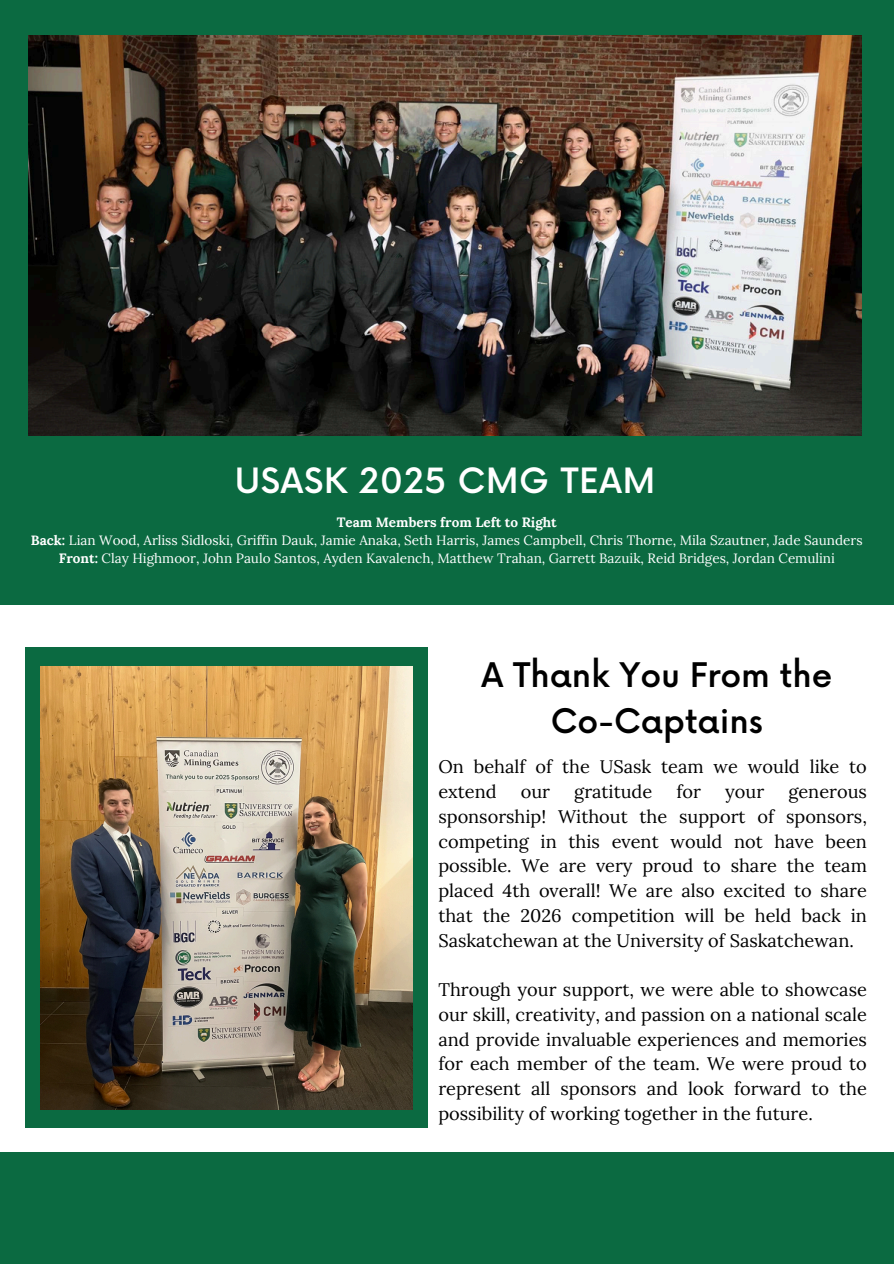
<style>
.page{position:relative;width:894px;height:1264px;background:#fff}
.page>*{position:absolute;margin:0;border:0;box-sizing:border-box;transform-origin:0 0}
.t1{font:500 33.9px "Now";letter-spacing:.02em;color:#fff}
.t2{font:500 33px/46.2px "Now";color:#000;text-align:center}
.t3{font:18.15px/24.8px "Lora";color:#000;text-align:justify}
.t4{font:13.5px "Lora";color:#fff}
.t5{font:700 13.5px "Lora";color:#fff}
.s1{font-weight:700}
</style>
<div class="page">
<div style="left:0;top:0;width:893px;height:605px;background:#0b6a41"></div>
<div style="left:0;top:1152px;width:893px;height:111px;background:#0b6a41"></div>
<img style="left:28px;top:36px;width:833px;height:399px">
<div style="left:25px;top:648px;width:403px;height:480px;background:#0b6a41"></div>
<img style="left:41px;top:666px;width:371px;height:443px">
<p class="t1" style="left:235px;top:462px;width:422px">USASK 2025 CMG TEAM</p>
<p class="t5" style="left:336px;top:513px;width:221px">Team Members from Left to Right</p>
<p class="t4" style="left:31px;top:531px;width:833px"><span class="s1">Back:</span> Lian Wood, Arliss Sidloski, Griffin Dauk, Jamie Anaka, Seth Harris, James Campbell, Chris Thorne, Mila Szautner, Jade Saunders</p>
<h2 class="t4" style="left:59px;top:549px;width:777px"><span class="s1">Front:</span> Clay Highmoor, John Paulo Santos, Ayden Kavalench, Matthew Trahan, Garrett Bazuik, Reid Bridges, Jordan Cemulini</h2>
<h1 class="t2" style="left:481px;top:654px;width:352px">A Thank You From the<br>Co-Captains</h1>
<p class="t3" style="left:438px;top:754px;width:430px">On behalf of the USask team we would like to extend</p>
<p class="t3" style="left:520px;top:779px;width:31px">our</p>
<p class="t3" style="left:574px;top:779px;width:79px">gratitude</p>
<p class="t3" style="left:676px;top:779px;width:26px">for</p>
<p class="t3" style="left:725px;top:779px;width:40px">your</p>
<p class="t3" style="left:438px;top:779px;width:430px;text-indent:350px">generous sponsorship! Without the support of sponsors, competing in this event would not have been possible. We are very proud to share the team placed 4th overall! We are also excited to share that the 2026 competition will be held back in Saskatchewan at the University of Saskatchewan.</p>
<p class="t3" style="left:438px;top:977px;width:430px">Through your support, we were able to showcase our skill, creativity, and passion on a national scale and provide invaluable experiences and memories for each member of the team. We were proud to represent all sponsors and look forward to the possibility of working together in the future.</p>
</div>
